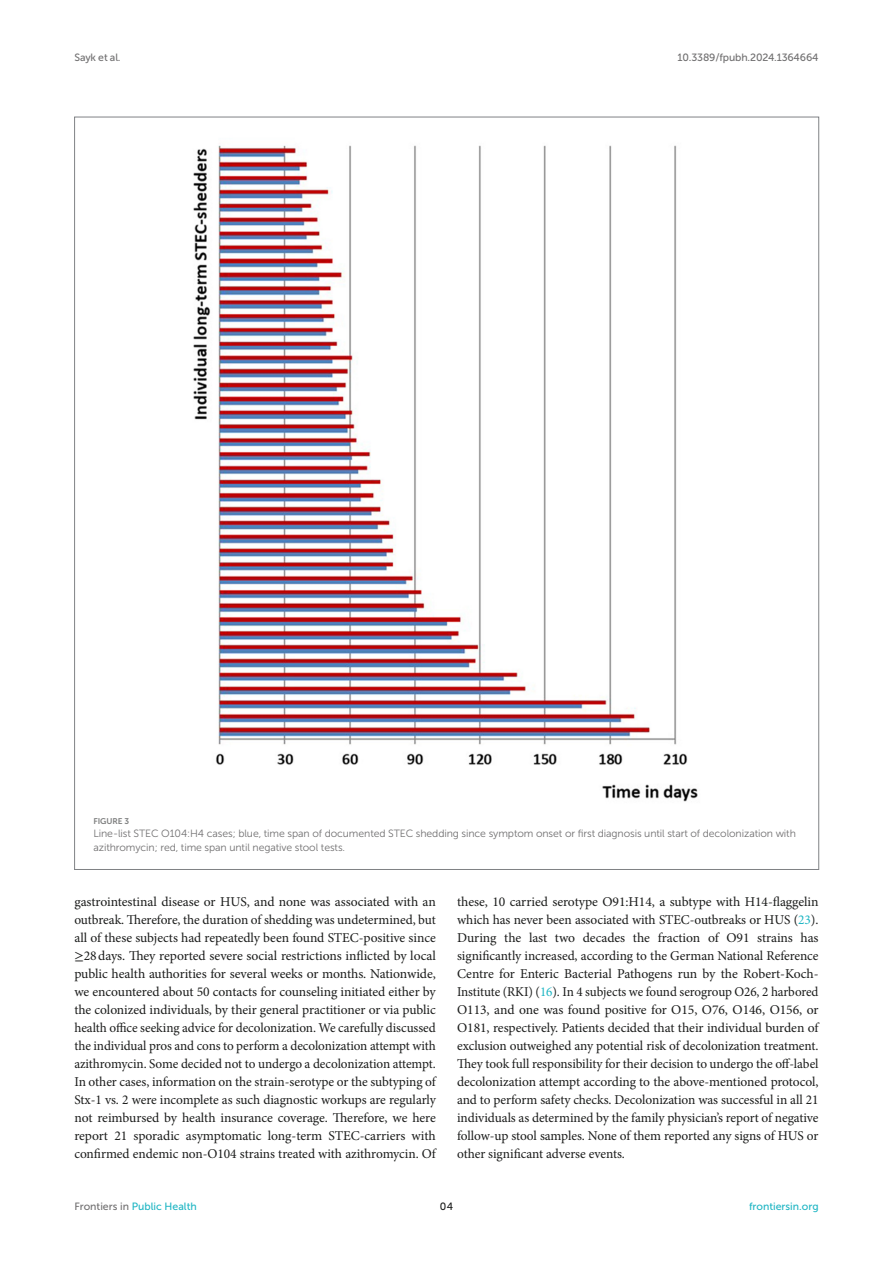
<style>
.page{position:relative;width:893px;height:1263px;background:#fff}
.page>*{position:absolute;margin:0;border:0;box-sizing:border-box;transform-origin:0 0}
.TEXT_FLUSH{font:13.5px/18px "Minion Pro";letter-spacing:-.005em;color:#1b1c1b;text-align:justify}
.FIG_LEG{font:10.5px/13.5px "Museo Sans 300";letter-spacing:-.01em;color:#706f70}
.t1{font:10.5px "Museo Sans 500";color:#1db5c3}
.t2{font:10.5px "Museo Sans 500";letter-spacing:-.015em;color:#706f70}
.t3{font:10.5px "Museo Sans 500";color:#1b1c1b}
.FIG_HD{font:8.25px "Museo Sans 700";letter-spacing:-.01em;color:#7e7f7f}
.s1{font-family:"STIX General"}
.s2{color:#1db5c3}
.s3{color:#706f70}
</style>
<div class="page">
<img style="left:193px;top:145px;width:505px;height:657px">
<p class="t2" style="left:74px;top:51px;width:48px">Sayk et al.</p>
<p class="t2" style="left:678px;top:51px;width:142px">10.3389/fpubh.2024.1364664</p>
<p class="FIG_HD" style="left:94px;top:816px;width:37px">FIGURE 3</p>
<p class="FIG_LEG" style="left:94px;top:827px;width:704px">Line-list STEC O104:H4 cases; blue, time span of documented STEC shedding since symptom onset or first diagnosis until start of decolonization with azithromycin; red, time span until negative stool tests.</p>
<p class="TEXT_FLUSH" style="left:74px;top:893px;width:363px">gastrointestinal disease or HUS, and none was associated with an outbreak. Therefore, the duration of shedding was undetermined, but all of these subjects had repeatedly been found STEC-positive since <span class="s1">≥</span>28days. They reported severe social restrictions inflicted by local public health authorities for several weeks or months. Nationwide, we encountered about 50 contacts for counseling initiated either by the colonized individuals, by their general practitioner or via public health office seeking advice for decolonization. We carefully discussed the individual pros and cons to perform a decolonization attempt with azithromycin. Some decided not to undergo a decolonization attempt.<br>In other cases, information on the strain-serotype or the subtyping of Stx-1 vs. 2 were incomplete as such diagnostic workups are regularly not reimbursed by health insurance coverage. Therefore, we here report 21 sporadic asymptomatic long-term STEC-carriers with confirmed endemic non-O104 strains treated with azithromycin. Of</p>
<p class="TEXT_FLUSH" style="left:457px;top:893px;width:363px">these, 10 carried serotype O91:H14, a subtype with H14-flaggelin which has never been associated with STEC-outbreaks or HUS (<span class="s2">23</span>).<br>During the last two decades the fraction of O91 strains has significantly increased, according to the German National Reference Centre for Enteric Bacterial Pathogens run by the Robert-Koch-Institute (RKI) (<span class="s2">16</span>). In 4 subjects we found serogroup O26, 2 harbored O113, and one was found positive for O15, O76, O146, O156, or O181, respectively. Patients decided that their individual burden of exclusion outweighed any potential risk of decolonization treatment.<br>They took full responsibility for their decision to undergo the off-label decolonization attempt according to the above-mentioned protocol, and to perform safety checks. Decolonization was successful in all 21 individuals as determined by the family physician’s report of negative follow-up stool samples. None of them reported any signs of HUS or other significant adverse events.</p>
<p class="t1" style="left:74px;top:1200px;width:124px"><span class="s3">Frontiers in</span> Public Health</p>
<p class="t3" style="left:440px;top:1200px;width:15px">04</p>
<p class="t1" style="left:749px;top:1200px;width:71px">frontiersin.org</p>
</div>
